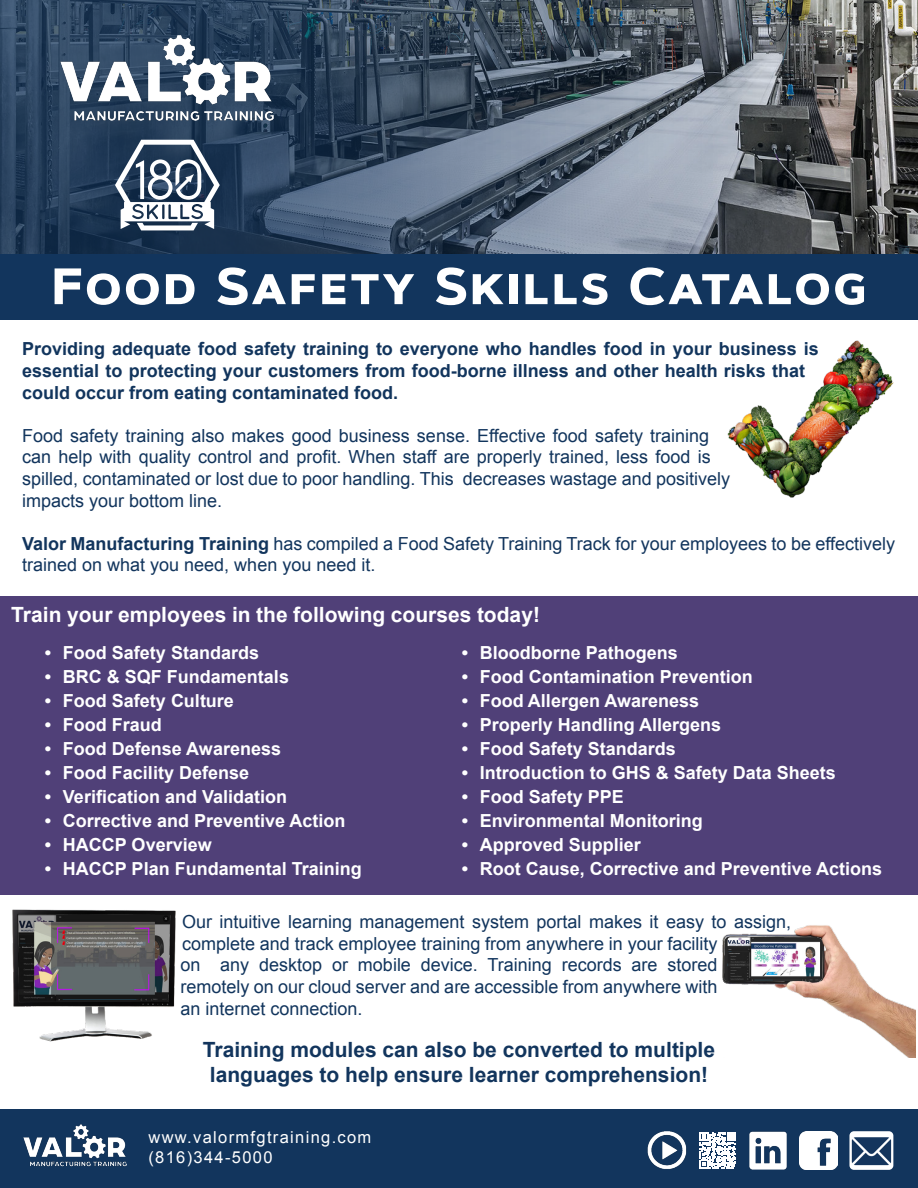
<style>
.page{position:relative;width:918px;height:1188px;background:#fff}
.page>*{position:absolute;margin:0;border:0;box-sizing:border-box;transform-origin:0 0}
.t1{font:700 51px "Artegra Sans SC";letter-spacing:.06em;color:#fff}
.t2{font:700 21px/25.2px "Arial";color:#12355d;text-align:center}
.t3{font:700 21px "Arial";color:#fff}
.t4{font:18px/21.6px "Arial";color:#12355d}
.t5{font:700 18px "Arial";color:#fff}
.t6{font:700 18px/21.6px "Arial";color:#12355d}
.t7{font:16.5px "Arial";letter-spacing:.08em;color:#fff}
.s1{font-weight:700}
</style>
<div class="page">
<div style="left:0;top:596px;width:918px;height:299px;background:#504078"></div>
<div style="left:0;top:1109px;width:918px;height:79px;background:#12355d"></div>
<img style="left:728px;top:341px;width:165px;height:156px">
<img style="left:749px;top:1132px;width:38px;height:38px">
<img style="left:800px;top:1131px;width:38px;height:38px">
<svg style="left:700px;top:1132px;width:36px;height:36px"></svg>
<img style="left:849px;top:1131px;width:44px;height:39px">
<svg style="left:0;top:0;width:918px;height:254px;background:#525f6d"></svg>
<img style="left:23px;top:1124px;width:104px;height:43px">
<img style="left:36px;top:16px;width:263px;height:140px">
<img style="left:12px;top:909px;width:164px;height:133px">
<img style="left:722px;top:925px;width:194px;height:132px">
<div style="left:0;top:254px;width:918px;height:66px;background:#12355d"></div>
<svg style="left:115px;top:140px;width:105px;height:90px"></svg>
<img style="left:647px;top:1131px;width:40px;height:38px">
<p class="t1" style="left:52px;top:249px;width:815px">Food Safety Skills Catalog</p>
<p class="t6" style="left:22px;top:339px;width:798px">Providing adequate food safety training to everyone who handles food in your business is essential to protecting your customers from food-borne illness and other health risks that could occur from eating contaminated food.</p>
<p class="t4" style="left:22px;top:425px;width:709px">Food safety training also makes good business sense. Effective food safety training can help with quality control and profit. When staff are properly trained, less food is spilled, contaminated or lost due to poor handling. This decreases wastage and positively impacts your bottom line.</p>
<p class="t4" style="left:22px;top:533px;width:874px"><span class="s1">Valor Manufacturing Training</span> has compiled a Food Safety Training Track for your employees to be effectively trained on what you need, when you need it.</p>
<p class="t3" style="left:11px;top:601px;width:530px">Train your employees in the following courses today!</p>
<p class="t5" style="left:45px;top:641px;width:216px">• Food Safety Standards</p>
<p class="t5" style="left:45px;top:665px;width:246px">• BRC &amp; SQF Fundamentals</p>
<p class="t5" style="left:45px;top:689px;width:191px">• Food Safety Culture</p>
<p class="t5" style="left:45px;top:713px;width:118px">• Food Fraud</p>
<p class="t5" style="left:45px;top:737px;width:238px">• Food Defense Awareness</p>
<p class="t5" style="left:45px;top:761px;width:206px">• Food Facility Defense</p>
<p class="t5" style="left:45px;top:785px;width:244px">• Verification and Validation</p>
<p class="t5" style="left:45px;top:809px;width:302px">• Corrective and Preventive Action</p>
<p class="t5" style="left:45px;top:833px;width:168px">• HACCP Overview</p>
<p class="t5" style="left:45px;top:857px;width:318px">• HACCP Plan Fundamental Training</p>
<p class="t5" style="left:462px;top:641px;width:218px">• Bloodborne Pathogens</p>
<p class="t5" style="left:462px;top:665px;width:293px">• Food Contamination Prevention</p>
<p class="t5" style="left:462px;top:689px;width:239px">• Food Allergen Awareness</p>
<p class="t5" style="left:462px;top:713px;width:261px">• Properly Handling Allergens</p>
<p class="t5" style="left:462px;top:737px;width:216px">• Food Safety Standards</p>
<p class="t5" style="left:462px;top:761px;width:376px">• Introduction to GHS &amp; Safety Data Sheets</p>
<p class="t5" style="left:462px;top:785px;width:164px">• Food Safety PPE</p>
<p class="t5" style="left:462px;top:809px;width:243px">• Environmental Monitoring</p>
<p class="t5" style="left:462px;top:833px;width:181px">• Approved Supplier</p>
<p class="t5" style="left:462px;top:857px;width:422px">• Root Cause, Corrective and Preventive Actions</p>
<p class="t4" style="left:181px;top:911px;width:612px">Our intuitive learning management system portal makes it easy to assign, complete and track employee training from anywhere in your facility<br>on any desktop or mobile device. Training records are stored remotely on our cloud server and are accessible from anywhere with<br>an internet connection.</p>
<p class="t2" style="left:203px;top:1038px;width:514px">Training modules can also be converted to multiple languages to help ensure learner comprehension!</p>
<p class="t7" style="left:148px;top:1127px;width:224px">www.valormfgtraining.com</p>
<p class="t7" style="left:148px;top:1146px;width:126px">(816)344-5000</p>
</div>
